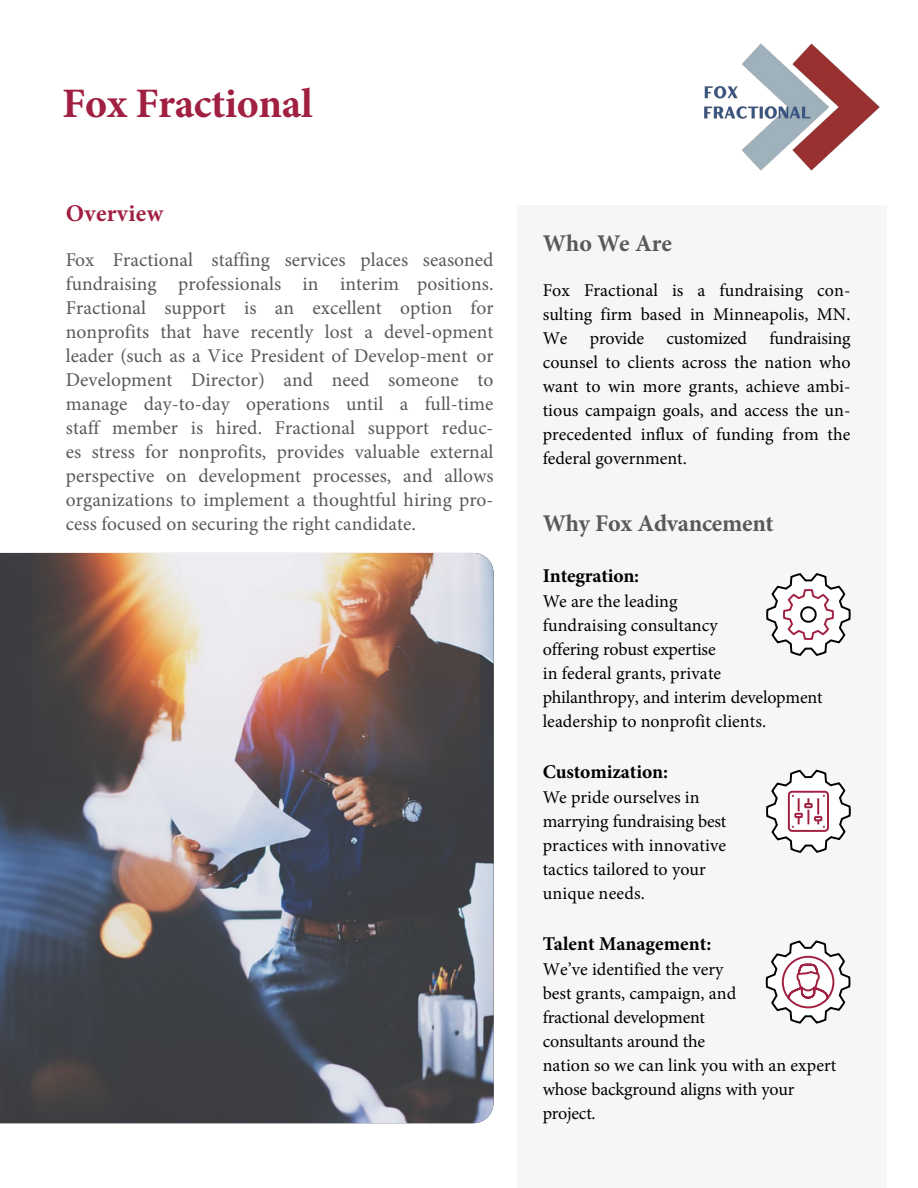
<style>
.page{position:relative;width:918px;height:1188px;background:#fff}
.page>*{position:absolute;margin:0;border:0;box-sizing:border-box;transform-origin:0 0}
.t1{font:700 42px "Minion Pro";letter-spacing:-.01em;color:#a12041}
.t2{font:700 24px "Minion Pro";letter-spacing:-.01em;color:#58595b}
.t3{font:700 24px "Minion Pro";letter-spacing:.015em;color:#a12041}
.t4{font:19.5px/24px "Minion Pro";letter-spacing:.005em;color:#58595b;text-align:justify}
.t5{font:700 19.5px "Minion Pro";letter-spacing:-.005em;color:#000}
.t6{font:18px/24px "Minion Pro";letter-spacing:.005em;color:#000}
</style>
<div class="page">
<div style="left:517px;top:205px;width:370px;height:983px;background:#f6f6f6"></div>
<img style="left:0;top:553px;width:494px;height:570px">
<svg style="left:766px;top:573px;width:85px;height:83px"></svg>
<svg style="left:766px;top:769px;width:85px;height:84px"></svg>
<svg style="left:765px;top:940px;width:86px;height:84px"></svg>
<img style="left:704px;top:43px;width:176px;height:128px">
<h1 class="t1" style="left:62px;top:78px;width:252px">Fox Fractional</h1>
<h2 class="t3" style="left:66px;top:199px;width:99px">Overview</h2>
<p class="t4" style="left:66px;top:247px;width:429px">Fox Fractional staffing services places seasoned fundraising professionals in interim positions.<br>Fractional support is an excellent option for nonprofits that have recently lost a devel-opment leader (such as a Vice President of Develop-ment or Development Director) and need someone to manage day-to-day operations until a full-time staff member is hired. Fractional support reduc&shy;es stress for nonprofits, provides valuable external perspective on development processes, and allows organizations to implement a thoughtful hiring pro&shy;cess focused on securing the right candidate.</p>
<h2 class="t2" style="left:543px;top:229px;width:131px">Who We Are</h2>
<p class="t6" style="left:543px;top:278px;width:309px;text-align:justify">Fox Fractional is a fundraising con&shy;sulting firm based in Minneapolis, MN.<br>We provide customized fundraising counsel to clients across the nation who want to win more grants, achieve ambi&shy;tious campaign goals, and access the un&shy;precedented influx of funding from the federal government.</p>
<h2 class="t2" style="left:543px;top:509px;width:233px">Why Fox Advancement</h2>
<p class="t5" style="left:543px;top:564px;width:98px">Integration:</p>
<p class="t6" style="left:543px;top:589px;width:281px">We are the leading<br>fundraising consultancy<br>offering robust expertise<br>in federal grants, private<br>philanthropy, and interim development leadership to nonprofit clients.</p>
<p class="t5" style="left:543px;top:760px;width:127px">Customization:</p>
<p class="t6" style="left:543px;top:785px;width:185px">We pride ourselves in marrying fundraising best practices with innovative tactics tailored to your unique needs.</p>
<p class="t5" style="left:543px;top:932px;width:170px">Talent Management:</p>
<p class="t6" style="left:543px;top:956px;width:295px">We’ve identified the very<br>best grants, campaign, and<br>fractional development<br>consultants around the<br>nation so we can link you with an expert whose background aligns with your project.</p>
</div>
